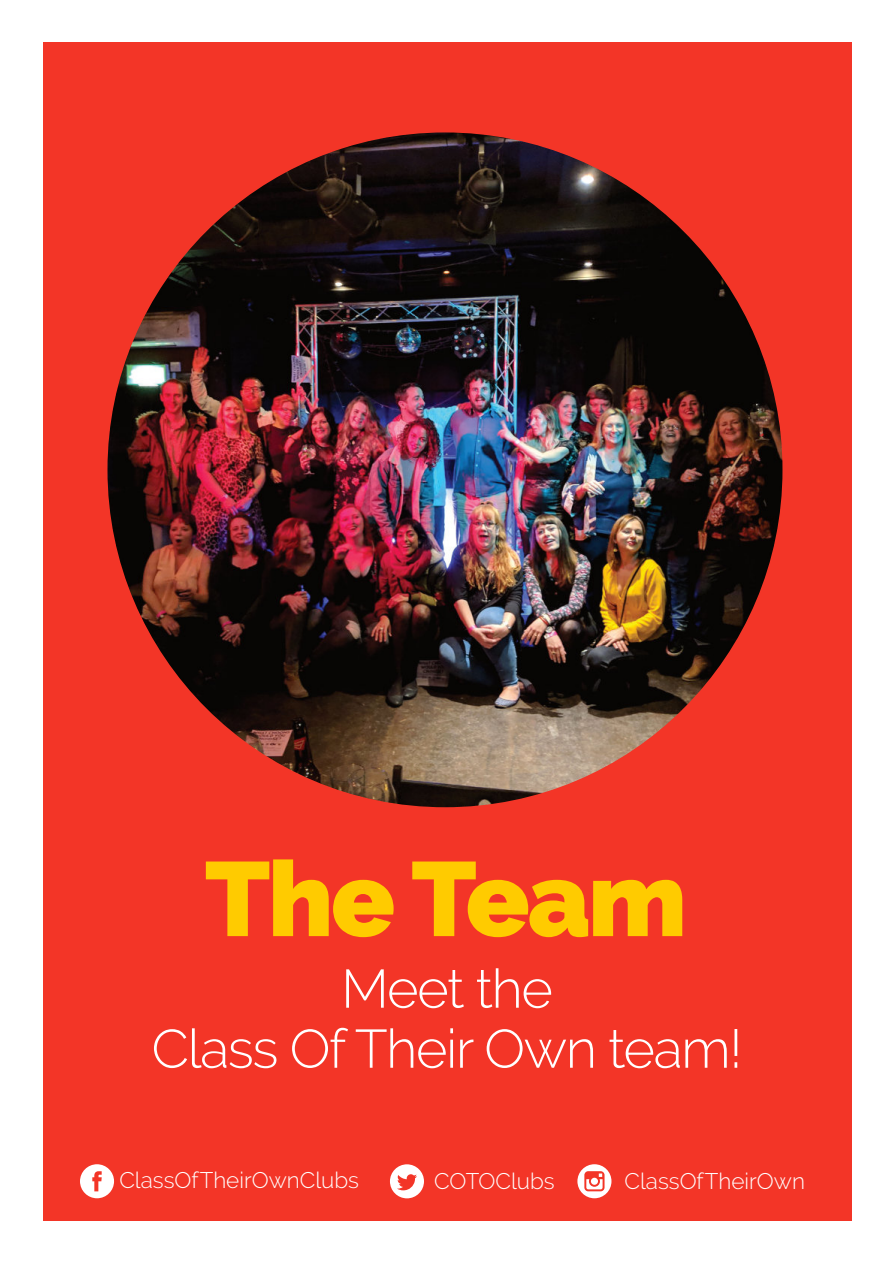
<style>
.page{position:relative;width:894px;height:1264px;background:#fff}
.page>*{position:absolute;margin:0;border:0;box-sizing:border-box;transform-origin:0 0}
.t1{font:900 105px "Raleway";letter-spacing:-.02em;color:#ffcb00}
.t2{font:300 54px/60px "Raleway";letter-spacing:-.025em;color:#fff;text-align:center}
.t3{font:300 22.5px "Raleway";color:#fff}
</style>
<div class="page">
<div style="left:43px;top:43px;width:808px;height:1177px;background:#f33527"></div>
<div style="left:80px;top:1164px;width:34px;height:34px;background:#fff;border-radius:50%"></div>
<svg style="left:92px;top:1171px;width:10px;height:20px"></svg>
<div style="left:577px;top:1164px;width:34px;height:34px;background:#fff;border-radius:50%"></div>
<svg style="left:584px;top:1171px;width:20px;height:20px"></svg>
<div style="left:390px;top:1164px;width:34px;height:34px;background:#fff;border-radius:50%"></div>
<svg style="left:397px;top:1174px;width:20px;height:16px"></svg>
<img style="left:107px;top:132px;width:675px;height:675px;border-radius:50%">
<h1 class="t1" style="left:205px;top:837px;width:483px">The Team</h1>
<h2 class="t2" style="left:151px;top:958px;width:592px">Meet the<br>Class Of Their Own team!</h2>
<p class="t3" style="left:119px;top:1166px;width:241px">ClassOfTheirOwnClubs</p>
<p class="t3" style="left:434px;top:1167px;width:122px">COTOClubs</p>
<p class="t3" style="left:624px;top:1167px;width:182px">ClassOfTheirOwn</p>
</div>
